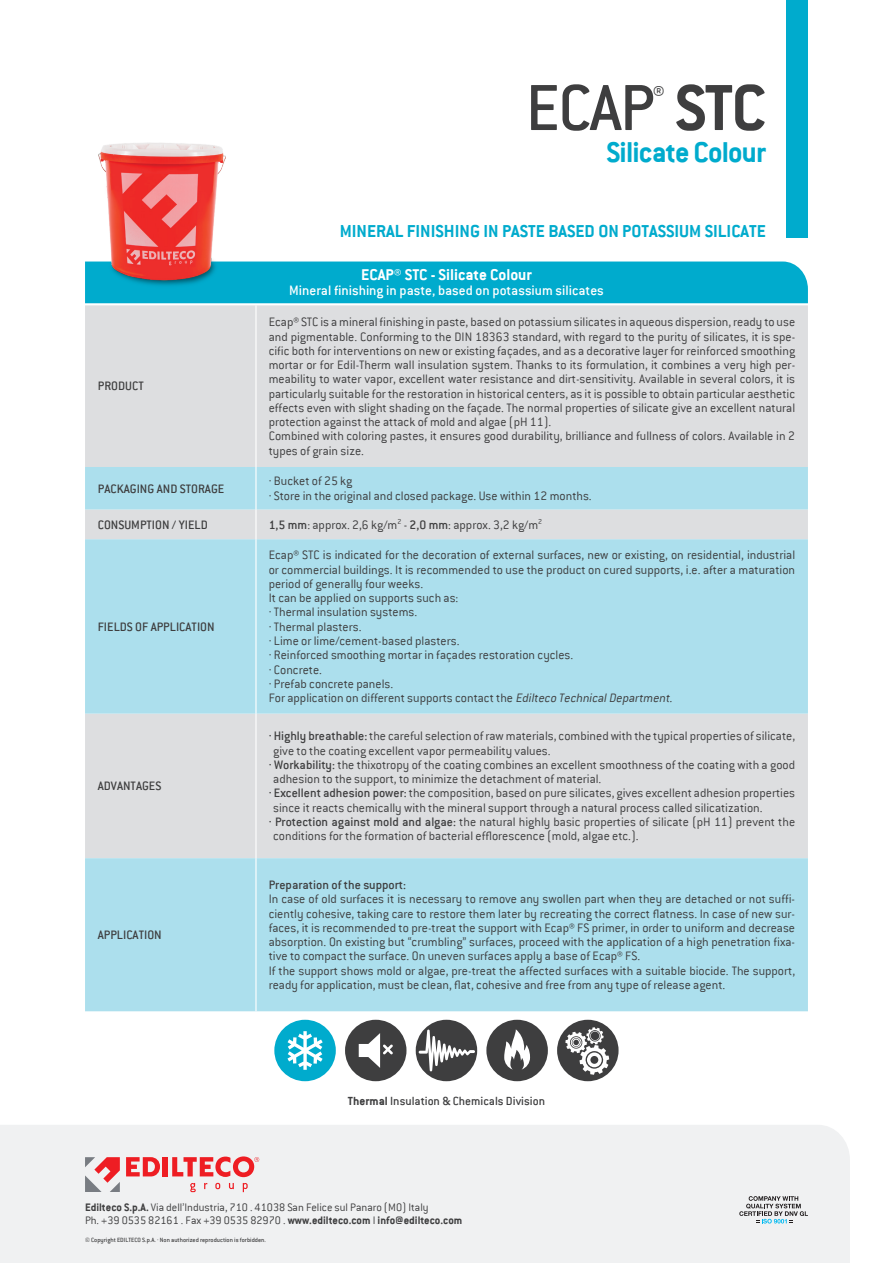
<style>
.page{position:relative;width:893px;height:1263px;background:#fff}
.page>*{position:absolute;margin:0;border:0;box-sizing:border-box;transform-origin:0 0}
.t1{font:500 71.4px "Conduit ITC";color:#3e3e3f}
.t2{font:700 31.5px "Conduit ITC";letter-spacing:-.025em;color:#00abcd}
.t3{font:500 27.15px "Conduit ITC";color:#3e3e3f}
.t4{font:700 19.05px "Conduit ITC";color:#00abcd}
.t5{font:700 17.25px "Conduit ITC";color:#fff}
.t6{font:500 15px "Conduit ITC";color:#fff}
.t7{font:300 13.5px/14.2px "Conduit ITC";color:#3e3e3f}
.t8{font:500 13.5px "Conduit ITC";color:#3e3e3f}
.t9{font:500 13.05px "Conduit ITC";color:#3e3e3f}
.t10{font:300 12px/12.8px "Conduit ITC";color:#3e3e3f}
.t11{font:500 6.75px "Conduit ITC";color:#3e3e3f}
.s1{font-weight:700}
.s2{font-weight:500}
.s3{font-style:italic}
</style>
<div class="page">
<div style="left:274px;top:1020px;width:62px;height:61px;background:#00abcd;border-radius:50%"></div>
<svg style="left:287px;top:1031px;width:36px;height:39px"></svg>
<div style="left:486px;top:1020px;width:62px;height:61px;background:#3e3e3f;border-radius:50%"></div>
<svg style="left:504px;top:1029px;width:26px;height:40px"></svg>
<div style="left:345px;top:1020px;width:61px;height:61px;background:#3e3e3f;border-radius:50%"></div>
<svg style="left:359px;top:1033px;width:34px;height:35px"></svg>
<div style="left:557px;top:1020px;width:62px;height:61px;background:#3e3e3f;border-radius:50%"></div>
<svg style="left:565px;top:1027px;width:44px;height:48px"></svg>
<div style="left:416px;top:1020px;width:61px;height:61px;background:#3e3e3f;border-radius:50%"></div>
<svg style="left:419px;top:1029px;width:56px;height:42px"></svg>
<div style="left:787px;top:0;width:21px;height:237px;background:#00abcd"></div>
<div style="left:0;top:1125px;width:850px;height:138px;background:#f0f1f2"></div>
<svg style="left:85px;top:1157px;width:35px;height:35px"></svg>
<svg style="left:126px;top:1157px;width:34px;height:19px"></svg>
<div style="left:163px;top:1157px;width:5px;height:19px;background:#ee1d23"></div>
<svg style="left:190px;top:1183px;width:58px;height:9px"></svg>
<svg style="left:172px;top:1156px;width:87px;height:21px"></svg>
<svg style="left:739px;top:1196px;width:69px;height:27px"></svg>
<div style="left:85px;top:305px;width:723px;height:162px;background:#dddee0"></div>
<svg style="left:85px;top:467px;width:723px;height:544px;background:#bbdee8"></svg>
<hr style="left:255px;top:305px;width:2px;height:162px;background:#fff">
<hr style="left:255px;top:467px;width:2px;height:42px;background:#fff">
<hr style="left:255px;top:509px;width:2px;height:30px;background:#fff">
<hr style="left:255px;top:539px;width:2px;height:175px;background:#fff">
<hr style="left:255px;top:858px;width:2px;height:153px;background:#fff">
<hr style="left:255px;top:714px;width:2px;height:144px;background:#fff">
<div style="left:85px;top:261px;width:723px;height:42px;background:#00abcd"></div>
<img style="left:98px;top:143px;width:128px;height:146px">
<h1 class="t1" style="left:526px;top:68px;width:242px">ECAP <span class="s1">STC</span></h1>
<h3 class="t3" style="left:653px;top:79px;width:13px">®</h3>
<h2 class="t2" style="left:606px;top:133px;width:161px">Silicate Colour</h2>
<h3 class="t4" style="left:340px;top:220px;width:428px">MINERAL FINISHING IN PASTE BASED ON POTASSIUM SILICATE</h3>
<p class="t8" style="left:98px;top:379px;width:47px">PRODUCT</p>
<p class="t5" style="left:361px;top:265px;width:172px">ECAP® STC - Silicate Colour</p>
<p class="t6" style="left:289px;top:282px;width:316px">Mineral finishing in paste, based on potassium silicates</p>
<p class="t7" style="left:269px;top:315px;width:528px">Ecap® STC is a mineral finishing in paste, based on potassium silicates in aqueous dispersion, ready to use and pigmentable. Conforming to the DIN 18363 standard, with regard to the purity of silicates, it is spe&shy;cific both for interventions on new or existing façades, and as a decorative layer for reinforced smoothing mortar or for Edil-Therm wall insulation system. Thanks to its formulation, it combines a very high per&shy;meability to water vapor, excellent water resistance and dirt-sensitivity. Available in several colors, it is particularly suitable for the restoration in historical centers, as it is possible to obtain particular aesthetic effects even with slight shading on the façade. The normal properties of silicate give an excellent natural protection against the attack of mold and algae (pH 11).<br>Combined with coloring pastes, it ensures good durability, brilliance and fullness of colors. Available in 2 types of grain size.</p>
<p class="t8" style="left:98px;top:481px;width:128px">PACKAGING AND STORAGE</p>
<p class="t7" style="left:269px;top:474px;width:325px">· Bucket of 25 kg<br>· Store in the original and closed package. Use within 12 months.</p>
<p class="t8" style="left:98px;top:517px;width:112px">CONSUMPTION / YIELD</p>
<p class="t7" style="left:269px;top:517px;width:275px"><span class="s2">1,5 mm</span>: approx. 2,6 kg/m<sup>2</sup> - <span class="s2">2,0 mm</span>: approx. 3,2 kg/m<sup>2</sup></p>
<p class="t8" style="left:98px;top:619px;width:118px">FIELDS OF APPLICATION</p>
<p class="t8" style="left:98px;top:778px;width:65px">ADVANTAGES</p>
<p class="t8" style="left:98px;top:927px;width:65px">APPLICATION</p>
<p class="t7" style="left:269px;top:548px;width:528px">Ecap® STC is indicated for the decoration of external surfaces, new or existing, on residential, industrial or commercial buildings. It is recommended to use the product on cured supports, i.e. after a maturation period of generally four weeks.<br>It can be applied on supports such as:<br>· Thermal insulation systems.<br>· Thermal plasters.<br>· Lime or lime/cement-based plasters.<br>· Reinforced smoothing mortar in façades restoration cycles.<br>· Concrete.<br>· Prefab concrete panels.<br>For application on different supports contact the <span class="s3">Edilteco TechnicalDepartment.</span></p>
<p class="t7" style="left:269px;top:729px;width:528px"><span class="s2">· Highly breathable:</span> the careful selection of raw materials, combined with the typical properties of silicate,</p>
<p class="t7" style="left:273px;top:743px;width:279px">give to the coating excellent vapor permeability values.</p>
<p class="t7" style="left:269px;top:757px;width:528px"><span class="s2">· Workability:</span> the thixotropy of the coating combines an excellent smoothness of the coating with a good</p>
<p class="t7" style="left:273px;top:772px;width:330px">adhesion to the support, to minimize the detachment of material.</p>
<p class="t7" style="left:269px;top:786px;width:528px"><span class="s2">· Excellent adhesion power:</span> the composition, based on pure silicates, gives excellent adhesion properties</p>
<p class="t7" style="left:273px;top:800px;width:491px">since it reacts chemically with the mineral support through a natural process called silicatization.</p>
<p class="t7" style="left:269px;top:814px;width:528px"><span class="s2">· Protection against mold and algae:</span> the natural highly basic properties of silicate (pH 11) prevent the</p>
<p class="t7" style="left:273px;top:829px;width:367px">conditions for the formation of bacterial efflorescence (mold, algae etc.).</p>
<p class="t8" style="left:269px;top:877px;width:139px">Preparation of the support:</p>
<p class="t7" style="left:269px;top:892px;width:528px">In case of old surfaces it is necessary to remove any swollen part when they are detached or not suffi&shy;ciently cohesive, taking care to restore them later by recreating the correct flatness. In case of new sur&shy;faces, it is recommended to pre-treat the support with Ecap® FS primer, in order to uniform and decrease absorption. On existing but “crumbling” surfaces, proceed with the application of a high penetration fixa&shy;tive to compact the surface. On uneven surfaces apply a base of Ecap® FS.<br>If the support shows mold or algae, pre-treat the affected surfaces with a suitable biocide. The support, ready for application, must be clean, flat, cohesive and free from any type of release agent.</p>
<p class="t9" style="left:348px;top:1093px;width:199px"><span class="s1">Thermal</span> Insulation &amp; Chemicals Division</p>
<p class="t10" style="left:85px;top:1201px;width:379px"><span class="s1">Edilteco S.p.A.</span> Via dell’Industria, 710 . 41038 San Felice sul Panaro (MO) Italy<br>Ph. +39 0535 82161 . Fax +39 0535 82970 . <span class="s1">www.edilteco.com</span> I <span class="s1">info@edilteco.com</span></p>
<p class="t11" style="left:85px;top:1236px;width:182px">© Copyright EDILTECO S.p.A. · Non authorized reproduction is forbidden.</p>
</div>
